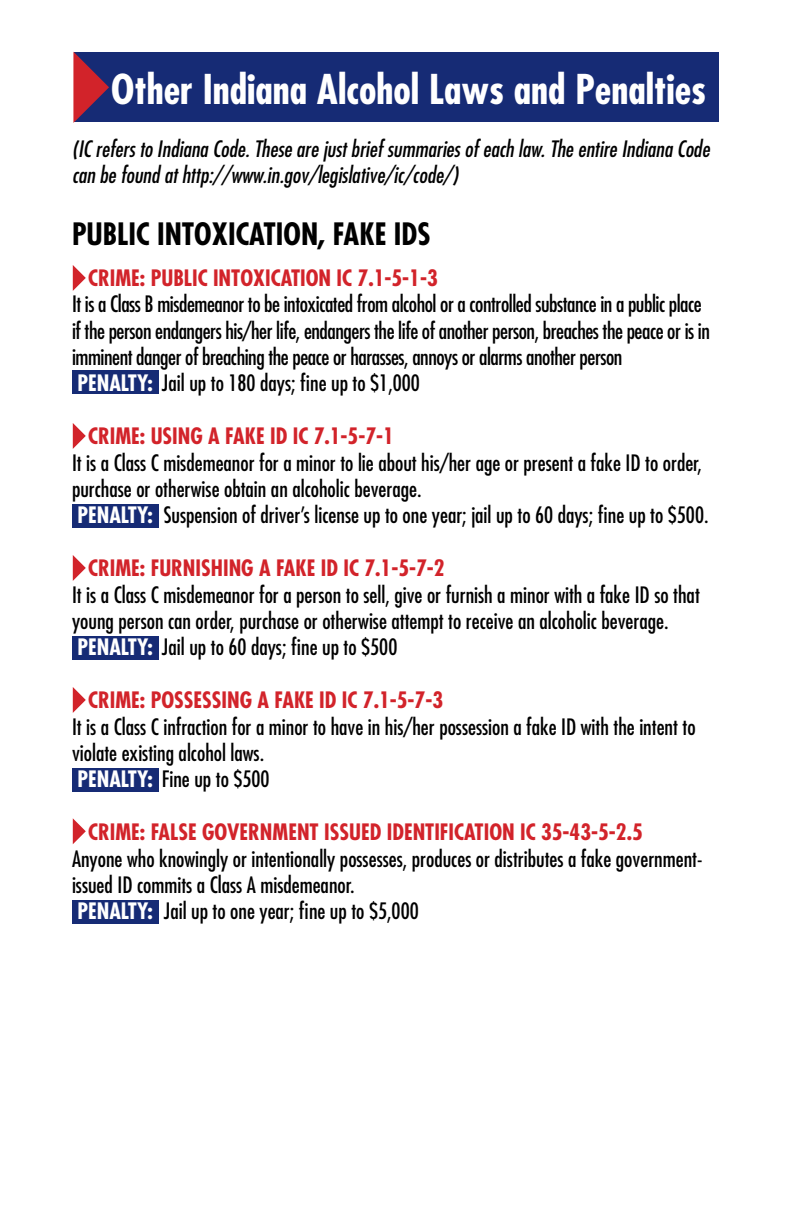
<style>
.page{position:relative;width:792px;height:1224px;background:#fff}
.page>*{position:absolute;margin:0;border:0;box-sizing:border-box;transform-origin:0 0}
.t1{font:700 condensed 40px "Futura";color:#fff}
.t2{font:700 condensed 30px "Futura";color:#000}
.t3{font:condensed 22px/26.4px "Futura";color:#000}
.t4{font:condensed 22px/26.4px "Futura";letter-spacing:-.02em;color:#000}
.t5{font:700 condensed 22px "Futura";color:#d2232a}
.t6{font:italic condensed 22px/26.4px "Futura";color:#000}
.s1{font-weight:700;color:#fff}
</style>
<div class="page">
<div style="left:73px;top:768px;width:86px;height:24px;background:#162b75"></div>
<div style="left:73px;top:900px;width:86px;height:24px;background:#162b75"></div>
<div style="left:73px;top:636px;width:86px;height:24px;background:#162b75"></div>
<div style="left:73px;top:504px;width:86px;height:24px;background:#162b75"></div>
<div style="left:73px;top:370px;width:86px;height:24px;background:#162b75"></div>
<div style="left:74px;top:53px;width:645px;height:69px;background:#162b75"></div>
<svg style="left:73px;top:52px;width:36px;height:71px"></svg>
<svg style="left:73px;top:265px;width:13px;height:26px"></svg>
<svg style="left:73px;top:423px;width:13px;height:26px"></svg>
<svg style="left:73px;top:555px;width:13px;height:26px"></svg>
<svg style="left:73px;top:687px;width:13px;height:26px"></svg>
<svg style="left:73px;top:818px;width:13px;height:26px"></svg>
<h1 class="t1" style="left:111px;top:63px;width:597px">OTHER INDIANA ALCOHOL LAWS AND PENALTIES</h1>
<p class="t6" style="left:72px;top:135px;width:639px">(IC refers to Indiana Code. These are just brief summaries of each law. The entire Indiana Code can be found at http://www.in.gov/legislative/ic/code/)</p>
<h2 class="t2" style="left:72px;top:215px;width:100px">PUBLIC INTO</h2>
<h2 class="t2" style="left:212px;top:215px;width:66px">XICATION</h2>
<h2 class="t2" style="left:318px;top:215px;width:89px">, FAKE IDS</h2>
<p class="t5" style="left:88px;top:263px;width:136px">CRIME: PUBLIC INTO</p>
<p class="t5" style="left:253px;top:263px;width:49px">XICATION</p>
<p class="t5" style="left:337px;top:263px;width:103px">IC 7.1-5-1-3</p>
<p class="t4" style="left:72px;top:290px;width:639px">It is a Class B misdemeanor to be intoxicated from alcohol or a controlled substance in a public place if the person endangers his/her life, endangers the life of another person, breaches the peace or is in imminent danger of breaching the peace or harasses, annoys or alarms another person<br><span class="s1">PENALTY:</span> Jail up to 180 days; fine up to $1,000</p>
<p class="t5" style="left:88px;top:422px;width:73px">CRIME: USIN</p>
<p class="t5" style="left:191px;top:422px;width:205px">G A FAKE ID IC 7.1-5-7-1</p>
<p class="t3" style="left:72px;top:449px;width:638px">It is a Class C misdemeanor for a minor to lie about his/her age or present a fake ID to order, purchase or otherwise obtain an alcoholic beverage.<br><span class="s1">PENALTY:</span> Suspension of driver’s license up to one year; jail up to 60 days; fine up to $500.</p>
<p class="t5" style="left:88px;top:554px;width:83px">CRIME: FURNISHIN</p>
<p class="t5" style="left:241px;top:554px;width:205px">G A FAKE ID IC 7.1-5-7-2</p>
<p class="t3" style="left:72px;top:581px;width:629px">It is a Class C misdemeanor for a person to sell, give or furnish a minor with a fake ID so that young person can order, purchase or otherwise attempt to receive an alcoholic beverage.<br><span class="s1">PENALTY:</span> Jail up to 60 days; fine up to $500</p>
<p class="t5" style="left:88px;top:686px;width:84px">CRIME: POSSESSIN</p>
<p class="t5" style="left:240px;top:686px;width:205px">G A FAKE ID IC 7.1-5-7-3</p>
<p class="t3" style="left:72px;top:713px;width:625px">It is a Class C infraction for a minor to have in his/her possession a fake ID with the intent to violate existing alcohol laws.<br><span class="s1">PENALTY:</span> Fine up to $500</p>
<p class="t5" style="left:88px;top:818px;width:556px">CRIME: FALSE GOVERNMENT ISSUED IDENTIFICATION IC 35-43-5-2.5</p>
<p class="t3" style="left:72px;top:845px;width:632px">Anyone who knowingly or intentionally possesses, produces or distributes a fake government&shy;issued ID commits a Class A misdemeanor.<br><span class="s1">PENALTY:</span> Jail up to one year; fine up to $5,000</p>
</div>
